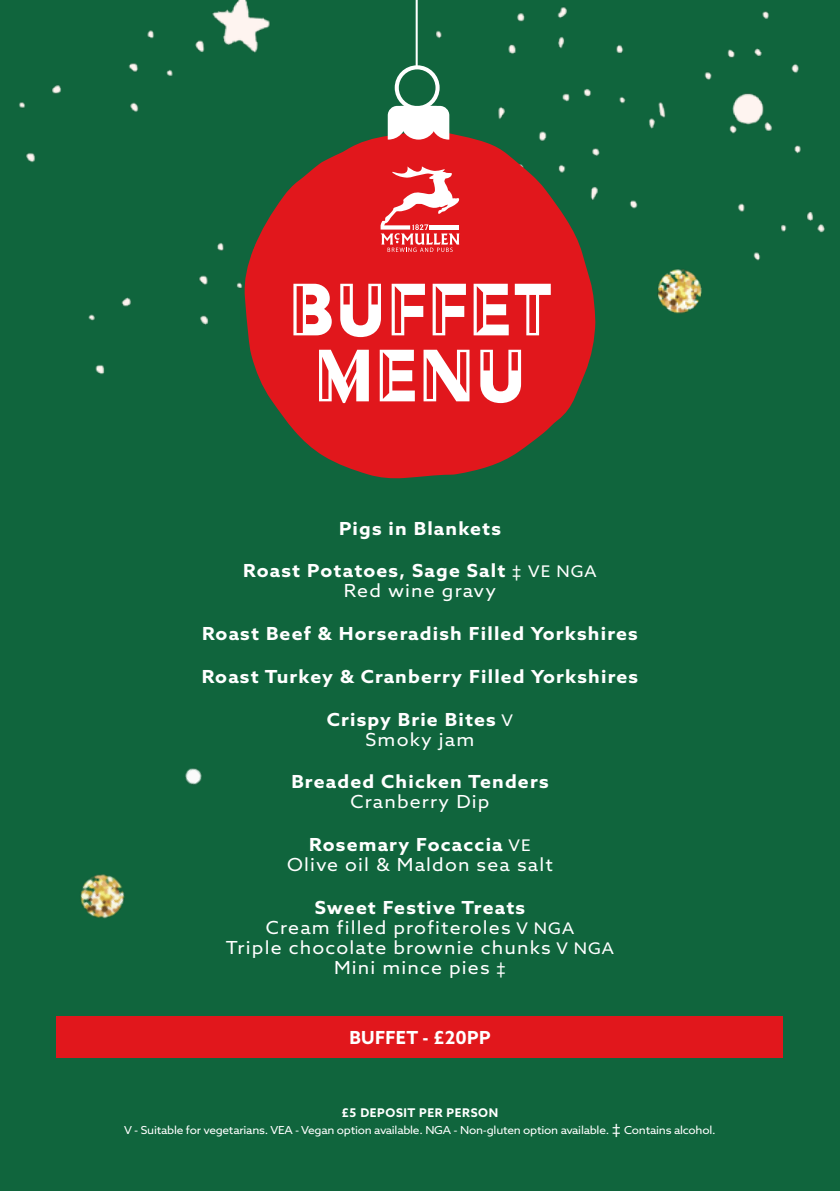
<style>
.page{position:relative;width:840px;height:1191px;background:#fff}
.page>*{position:absolute;margin:0;border:0;box-sizing:border-box;transform-origin:0 0}
.t1{font:86px/66px "Acier BAT Text Noir";letter-spacing:.03em;color:#fff}
.t2{font:700 18px/20px "Azo Sans";letter-spacing:.06em;color:#fff;text-align:center;scale:1.08 1}
.t3{font:18px/20px "Azo Sans";letter-spacing:.06em;color:#fff;text-align:center;scale:1.08 1}
.t4{font:700 18px "Azo Sans";letter-spacing:.02em;color:#fff}
.t5{font:700 12px "Azo Sans";letter-spacing:.05em;color:#fff}
.t6{font:11px "Azo Sans";letter-spacing:-.02em;color:#fff;scale:1.08 1}
.s1{font-weight:400;font-size:16px}
.s2{font-weight:400}
.s3{font-weight:700}
.s4{font-size:16px}
.s5{font-size:14px}
</style>
<div class="page">
<div style="left:0;top:0;width:839px;height:1191px;background:#10653d"></div>
<div style="left:57px;top:1016px;width:725px;height:42px;background:#e1171c"></div>
<svg style="left:244px;top:130px;width:351px;height:349px;fill:#e1171c"></svg>
<svg style="left:387px;top:0;width:62px;height:140px"></svg>
<img style="left:657px;top:252px;width:98px;height:62px">
<img style="left:80px;top:768px;width:122px;height:151px">
<svg style="left:380px;top:166px;width:79px;height:86px;background:#ea5f62"></svg>
<h1 class="t1" style="left:289px;top:276px;width:264px">BUFFET<br>MENU</h1>
<p class="t2" style="left:339px;top:518px;width:151px">Pigs in Blankets</p>
<p class="t2" style="left:243px;top:560px;width:328px">Roast Potatoes, Sage Salt <span class="s1">‡ VE NGA<br></span><span class="s2">Red wine gravy</span></p>
<p class="t2" style="left:202px;top:623px;width:405px">Roast Beef &amp; Horseradish Filled Yorkshires</p>
<p class="t2" style="left:202px;top:666px;width:405px">Roast Turkey &amp; Cranberry Filled Yorkshires</p>
<p class="t2" style="left:327px;top:708px;width:174px">Crispy Brie Bites <span class="s1">V<br></span><span class="s2">Smoky jam</span></p>
<p class="t2" style="left:291px;top:771px;width:240px">Breaded Chicken Tenders</p>
<p class="t3" style="left:350px;top:791px;width:130px">Cranberry Dip</p>
<p class="t3" style="left:287px;top:834px;width:247px"><span class="s3">Rosemary Focaccia</span> <span class="s4">VE<br></span>Olive oil &amp; Maldon sea salt</p>
<p class="t3" style="left:226px;top:897px;width:360px"><span class="s3">Sweet Festive Treats<br></span>Cream filled profiteroles <span class="s4">V NGA<br></span>Triple chocolate brownie chunks <span class="s4">V NGA<br></span>Mini mince pies <span class="s4">‡</span></p>
<p class="t4" style="left:349px;top:1026px;width:143px">BUFFET - £20PP</p>
<p class="t5" style="left:341px;top:1105px;width:158px">£5 DEPOSIT PER PERSON</p>
<p class="t6" style="left:124px;top:1123px;width:548px">V - Suitable for vegetarians. VEA - Vegan option available. NGA - Non-gluten option available. <span class="s5">‡</span> Contains alcohol.</p>
</div>
